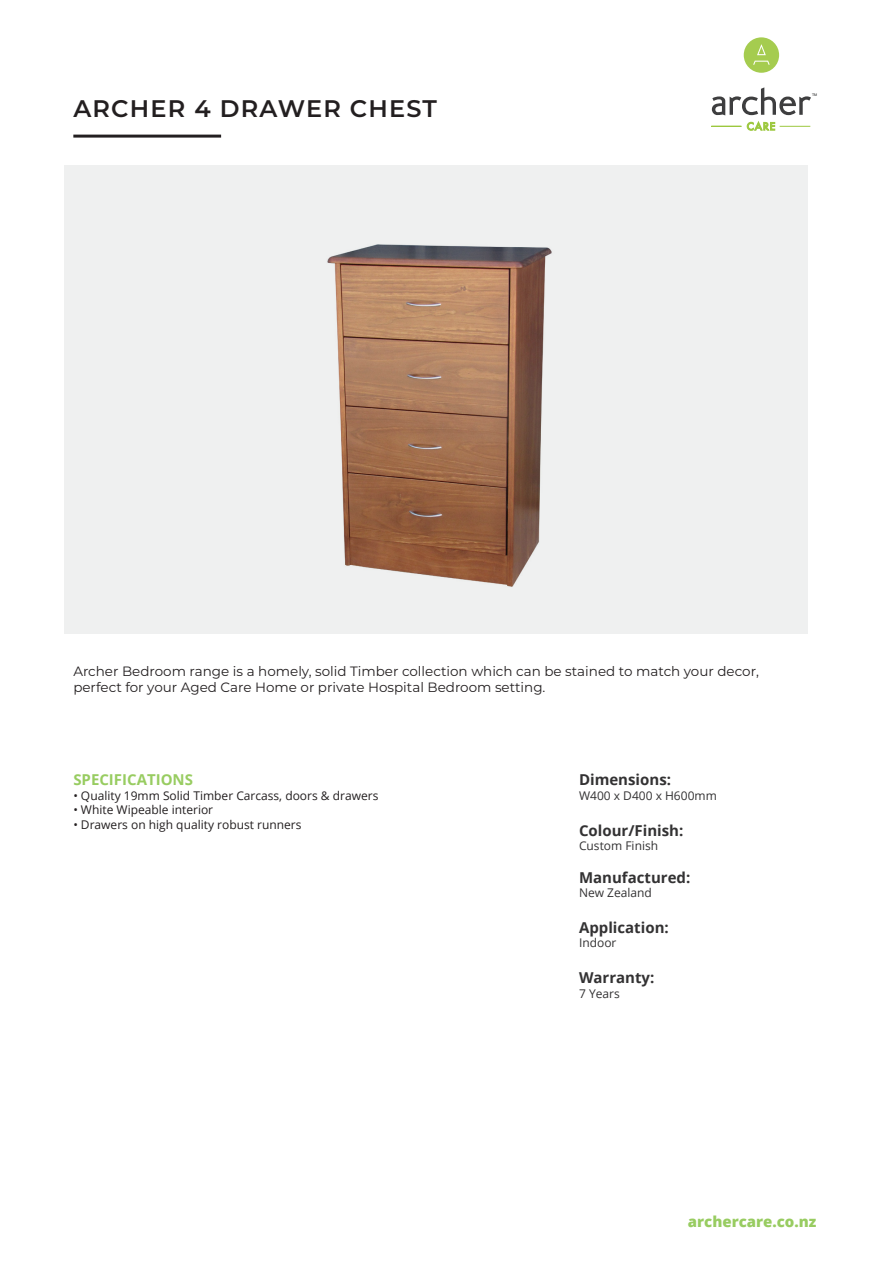
<style>
.page{position:relative;width:893px;height:1263px;background:#fff}
.page>*{position:absolute;margin:0;border:0;box-sizing:border-box;transform-origin:0 0}
.BODY{font:600 24px "Montserrat";letter-spacing:.05em;color:#231f20}
.BODY-2{font:700 15px "Open Sans";color:#333233}
.BODY-3{font:800 15px "Open Sans";color:#98cc61}
.BODY-4{font:700 15px "Open Sans";color:#98cc61}
.t1{font:13.5px/16.2px "Montserrat";color:#231f20}
.BODY-5{font:12px "Open Sans";color:#231f20}
.BODY-6{font:12px "Open Sans";color:#333233}
.t2{font:3.6px "Arial";color:#1f2020}
</style>
<div class="page">
<div style="left:65px;top:165px;width:743px;height:469px;background:#eff0f0"></div>
<img style="left:327px;top:244px;width:225px;height:343px">
<div style="left:744px;top:37px;width:35px;height:36px;background:#a5cc4f;border-radius:50%"></div>
<svg style="left:753px;top:44px;width:17px;height:21px"></svg>
<svg style="left:712px;top:87px;width:99px;height:28px"></svg>
<hr style="left:711px;top:126px;width:31px;height:1px;background:#9cc83e">
<hr style="left:780px;top:126px;width:30px;height:1px;background:#9cc83e">
<svg style="left:747px;top:122px;width:28px;height:8px"></svg>
<hr style="left:73px;top:135px;width:148px;height:3px;background:#231f20">
<p class="BODY" style="left:73px;top:92px;width:365px">ARCHER 4 DRAWER CHEST</p>
<p class="t2" style="left:812px;top:93px;width:7px">TM</p>
<p class="t1" style="left:73px;top:662px;width:687px">Archer Bedroom range is a homely, solid Timber collection which can be stained to match your decor, perfect for your Aged Care Home or private Hospital Bedroom setting.</p>
<p class="BODY-4" style="left:73px;top:769px;width:121px">SPECIFICATIONS</p>
<p class="BODY-5" style="left:73px;top:787px;width:307px">• Quality 19mm Solid Timber Carcass, doors &amp; drawers</p>
<p class="BODY-5" style="left:73px;top:802px;width:141px">• White Wipeable interior</p>
<p class="BODY-5" style="left:73px;top:816px;width:230px">• Drawers on high quality robust runners</p>
<p class="BODY-2" style="left:579px;top:769px;width:94px">Dimensions:</p>
<p class="BODY-6" style="left:579px;top:787px;width:139px">W400 x D400 x H600mm</p>
<p class="BODY-2" style="left:579px;top:820px;width:106px">Colour/Finish:</p>
<p class="BODY-6" style="left:579px;top:838px;width:81px">Custom Finish</p>
<p class="BODY-2" style="left:579px;top:867px;width:113px">Manufactured:</p>
<p class="BODY-6" style="left:579px;top:884px;width:74px">New Zealand</p>
<p class="BODY-2" style="left:579px;top:917px;width:91px">Application:</p>
<p class="BODY-6" style="left:579px;top:935px;width:39px">Indoor</p>
<p class="BODY-2" style="left:579px;top:967px;width:77px">Warranty:</p>
<p class="BODY-6" style="left:579px;top:985px;width:42px">7 Years</p>
<p class="BODY-3" style="left:688px;top:1210px;width:130px">archercare.co.nz</p>
</div>
